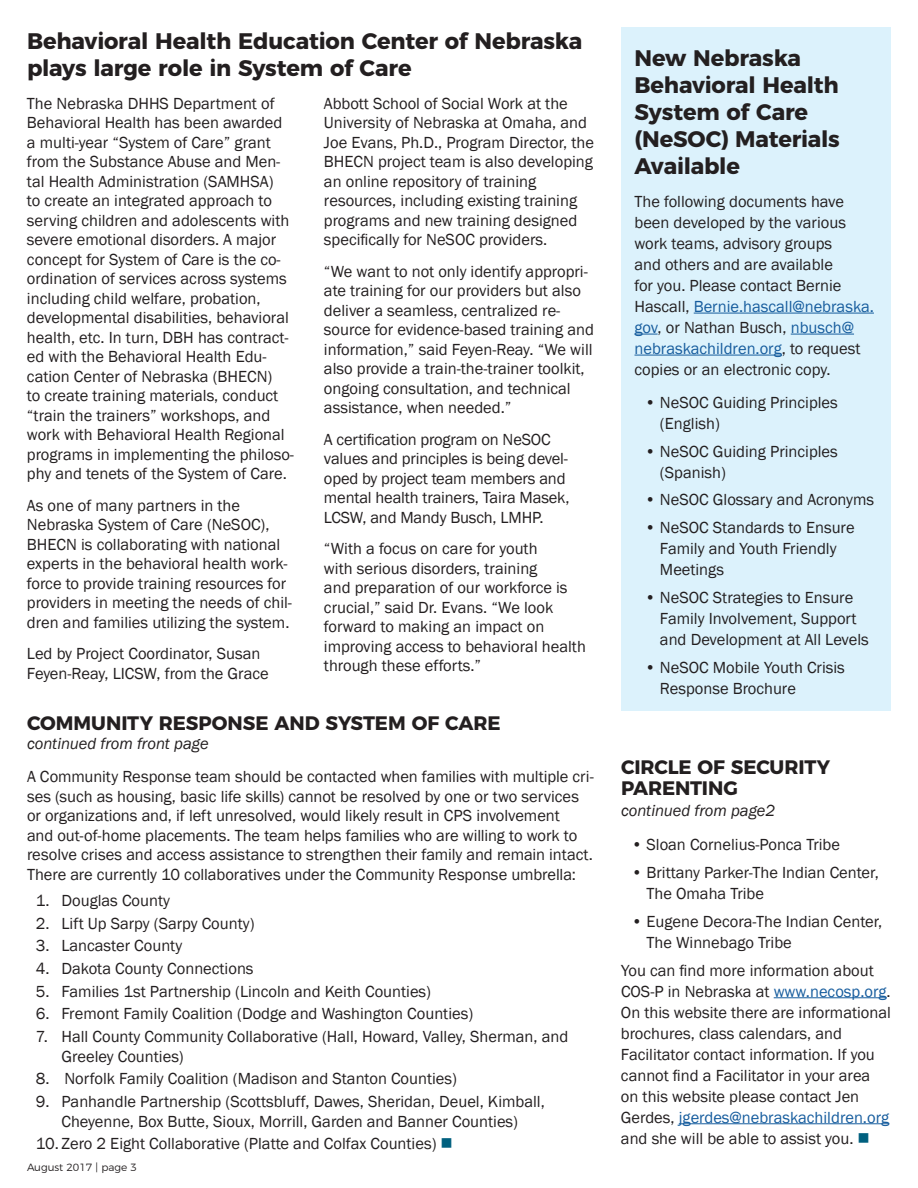
<style>
.page{position:relative;width:918px;height:1188px;background:#fff}
.page>*{position:absolute;margin:0;border:0;box-sizing:border-box;transform-origin:0 0}
.t1{font:700 22.5px/27px "Montserrat";letter-spacing:-.01em;color:#231f20}
.t2{font:700 19.5px/21px "Montserrat";letter-spacing:-.005em;color:#231f20}
.t3{font:16.5px/21px "Franklin Gothic";color:#231f20}
.t4{font:italic 16.5px "Franklin Gothic";letter-spacing:-.005em;color:#231f20}
.t5{font:300 10.5px "Montserrat";color:#231f20}
.s1{color:#00607f}
.s2{color:#175d9e}
</style>
<div class="page">
<div style="left:621px;top:27px;width:270px;height:684px;background:#dcf2fc"></div>
<hr style="left:694px;top:313px;width:180px;height:1px;background:#175d9e">
<svg style="left:634px;top:334px;width:24px;height:1px"></svg>
<hr style="left:791px;top:334px;width:63px;height:1px;background:#175d9e">
<hr style="left:634px;top:355px;width:148px;height:1px;background:#175d9e">
<hr style="left:774px;top:997px;width:113px;height:1px;background:#175d9e">
<hr style="left:679px;top:1123px;width:210px;height:1px;background:#175d9e">
<h3 class="t1" style="left:27px;top:26px;width:557px">Behavioral Health Education Center of Nebraska plays large role in System of Care</h3>
<p class="t3" style="left:27px;top:93px;width:249px">The Nebraska DHHS Department of</p>
<p class="t3" style="left:324px;top:93px;width:245px">Abbott School of Social Work at the</p>
<p class="t3" style="left:27px;top:113px;width:257px">Behavioral Health has been awarded</p>
<p class="t3" style="left:324px;top:113px;width:265px">University of Nebraska at Omaha, and</p>
<p class="t3" style="left:27px;top:132px;width:245px">a multi-year “System of Care” grant</p>
<p class="t3" style="left:324px;top:132px;width:272px">Joe Evans, Ph.D., Program Director, the</p>
<p class="t3" style="left:27px;top:152px;width:255px">from the Substance Abuse and Men-</p>
<p class="t3" style="left:324px;top:152px;width:270px">BHECN project team is also developing</p>
<p class="t3" style="left:27px;top:171px;width:248px">tal Health Administration (SAMHSA)</p>
<p class="t3" style="left:324px;top:171px;width:214px">an online repository of training</p>
<p class="t3" style="left:27px;top:191px;width:246px">to create an integrated approach to</p>
<p class="t3" style="left:324px;top:191px;width:255px">resources, including existing training</p>
<p class="t3" style="left:27px;top:210px;width:264px">serving children and adolescents with</p>
<p class="t3" style="left:324px;top:210px;width:255px">programs and new training designed</p>
<p class="t3" style="left:27px;top:230px;width:251px">severe emotional disorders. A major</p>
<p class="t3" style="left:324px;top:230px;width:225px">specifically for NeSOC providers.</p>
<p class="t3" style="left:27px;top:249px;width:255px">concept for System of Care is the co-</p>
<p class="t3" style="left:324px;top:261px;width:265px">“We want to not only identify appropri-</p>
<p class="t3" style="left:27px;top:269px;width:261px">ordination of services across systems</p>
<p class="t3" style="left:324px;top:281px;width:258px">ate training for our providers but also</p>
<p class="t3" style="left:27px;top:288px;width:235px">including child welfare, probation,</p>
<p class="t3" style="left:324px;top:300px;width:238px">deliver a seamless, centralized re-</p>
<p class="t3" style="left:27px;top:308px;width:263px">developmental disabilities, behavioral</p>
<p class="t3" style="left:324px;top:320px;width:272px">source for evidence-based training and</p>
<p class="t3" style="left:27px;top:327px;width:263px">health, etc. In turn, DBH has contract-</p>
<p class="t3" style="left:324px;top:339px;width:270px">information,” said Feyen-Reay. “We will</p>
<p class="t3" style="left:27px;top:347px;width:241px">ed with the Behavioral Health Edu-</p>
<p class="t3" style="left:324px;top:359px;width:262px">also provide a train-the-trainer toolkit,</p>
<p class="t3" style="left:27px;top:366px;width:247px">cation Center of Nebraska (BHECN)</p>
<p class="t3" style="left:324px;top:378px;width:248px">ongoing consultation, and technical</p>
<p class="t3" style="left:27px;top:386px;width:253px">to create training materials, conduct</p>
<p class="t3" style="left:324px;top:398px;width:189px">assistance, when needed.”</p>
<p class="t3" style="left:27px;top:405px;width:245px">“train the trainers” workshops, and</p>
<p class="t3" style="left:27px;top:425px;width:259px">work with Behavioral Health Regional</p>
<p class="t3" style="left:324px;top:429px;width:228px">A certification program on NeSOC</p>
<p class="t3" style="left:27px;top:444px;width:269px">programs in implementing the philoso-</p>
<p class="t3" style="left:324px;top:449px;width:245px">values and principles is being devel-</p>
<p class="t3" style="left:27px;top:464px;width:262px">phy and tenets of the System of Care.</p>
<p class="t3" style="left:324px;top:469px;width:247px;line-height:19.5px">oped by project team members and mental health trainers, Taira Masek,</p>
<p class="t3" style="left:27px;top:495px;width:215px">As one of many partners in the</p>
<p class="t3" style="left:324px;top:507px;width:221px">LCSW, and Mandy Busch, LMHP.</p>
<p class="t3" style="left:27px;top:515px;width:255px;line-height:19.5px">Nebraska System of Care (NeSOC),<br>BHECN is collaborating with national</p>
<p class="t3" style="left:324px;top:539px;width:215px">“With a focus on care for youth</p>
<p class="t3" style="left:27px;top:554px;width:262px">experts in the behavioral health work-</p>
<p class="t3" style="left:324px;top:558px;width:215px">with serious disorders, training</p>
<p class="t3" style="left:27px;top:573px;width:261px">force to provide training resources for</p>
<p class="t3" style="left:324px;top:578px;width:245px">and preparation of our workforce is</p>
<p class="t3" style="left:27px;top:593px;width:266px">providers in meeting the needs of chil-</p>
<p class="t3" style="left:324px;top:597px;width:231px">crucial,” said Dr. Evans. “We look</p>
<p class="t3" style="left:27px;top:612px;width:264px">dren and families utilizing the system.</p>
<p class="t3" style="left:324px;top:617px;width:263px;line-height:19.5px">forward to making an impact on improving access to behavioral health</p>
<p class="t3" style="left:27px;top:644px;width:235px">Led by Project Coordinator, Susan</p>
<p class="t3" style="left:324px;top:656px;width:159px">through these efforts.”</p>
<p class="t3" style="left:27px;top:663px;width:243px">Feyen-Reay, LICSW, from the Grace</p>
<h3 class="t2" style="left:27px;top:711px;width:475px">COMMUNITY RESPONSE AND SYSTEM OF CARE</h3>
<p class="t4" style="left:27px;top:733px;width:183px">continued from front page</p>
<p class="t3" style="left:27px;top:767px;width:568px;line-height:19.5px">A Community Response team should be contacted when families with multiple cri&shy;ses (such as housing, basic life skills) cannot be resolved by one or two services</p>
<p class="t3" style="left:27px;top:805px;width:534px">or organizations and, if left unresolved, would likely result in CPS involvement</p>
<p class="t3" style="left:27px;top:826px;width:567px;line-height:19.5px">and out-of-home placements. The team helps families who are willing to work to resolve crises and access assistance to strengthen their family and remain intact.<br>There are currently 10 collaboratives under the Community Response umbrella:</p>
<p class="t3" style="left:36px;top:890px;width:136px">1. Douglas County</p>
<p class="t3" style="left:36px;top:913px;width:220px">2. Lift Up Sarpy (Sarpy County)</p>
<p class="t3" style="left:36px;top:936px;width:148px">3. Lancaster County</p>
<p class="t3" style="left:36px;top:958px;width:219px">4. Dakota County Connections</p>
<p class="t3" style="left:36px;top:981px;width:397px">5. Families 1st Partnership (Lincoln and Keith Counties)</p>
<p class="t3" style="left:36px;top:1004px;width:439px">6. Fremont Family Coalition (Dodge and Washington Counties)</p>
<p class="t3" style="left:61px;top:1027px;width:508px;line-height:19.5px;text-indent:-25px">7. Hall County Community Collaborative (Hall, Howard, Valley, Sherman, and<br>Greeley Counties)</p>
<p class="t3" style="left:36px;top:1069px;width:423px">8. Norfolk Family Coalition (Madison and Stanton Counties)</p>
<p class="t3" style="left:36px;top:1092px;width:510px;line-height:19.5px;text-align:center">9. Panhandle Partnership (Scottsbluff, Dawes, Sheridan, Deuel, Kimball,<br>Cheyenne, Box Butte, Sioux, Morrill, Garden and Banner Counties)</p>
<p class="t3" style="left:36px;top:1134px;width:418px">10. Zero 2 Eight Collaborative (Platte and Colfax Counties) <span class="s1">■</span></p>
<p class="t5" style="left:27px;top:1159px;width:111px">August 2017 | page 3</p>
<h3 class="t1" style="left:634px;top:43px;width:207px">New Nebraska<br>Behavioral Health<br>System of Care (NeSOC) Materials<br>Available</h3>
<p class="t3" style="left:634px;top:191px;width:241px">The following documents have been developed by the various work teams, advisory groups<br>and others and are available<br>for you. Please contact Bernie<br>Hascall, <span class="s2">Bernie.hascall@nebraska. gov</span>, or Nathan Busch, <span class="s2">nbusch@ nebraskachildren.org</span>, to request copies or an electronic copy.</p>
<p class="t3" style="left:660px;top:392px;width:179px;text-indent:-15px">• NeSOC Guiding Principles (English)</p>
<p class="t3" style="left:660px;top:441px;width:179px;text-indent:-15px">• NeSOC Guiding Principles (Spanish)</p>
<p class="t3" style="left:645px;top:490px;width:231px">• NeSOC Glossary and Acronyms</p>
<p class="t3" style="left:660px;top:517px;width:196px;text-indent:-15px">• NeSOC Standards to Ensure<br>Family and Youth Friendly<br>Meetings</p>
<p class="t3" style="left:660px;top:587px;width:210px;text-indent:-15px">• NeSOC Strategies to Ensure<br>Family Involvement, Support and Development at All Levels</p>
<p class="t3" style="left:660px;top:657px;width:186px;text-indent:-15px">• NeSOC Mobile Youth Crisis<br>Response Brochure</p>
<h3 class="t2" style="left:621px;top:755px;width:211px">CIRCLE OF SECURITY<br>PARENTING</h3>
<p class="t4" style="left:621px;top:800px;width:156px">continued from page2</p>
<p class="t3" style="left:631px;top:835px;width:210px">• Sloan Cornelius-Ponca Tribe</p>
<p class="t3" style="left:646px;top:862px;width:234px;text-indent:-15px">• Brittany Parker-The Indian Center,<br>The Omaha Tribe</p>
<p class="t3" style="left:646px;top:911px;width:237px;text-indent:-15px">• Eugene Decora-The Indian Center,<br>The Winnebago Tribe</p>
<p class="t3" style="left:621px;top:960px;width:254px">You can find more information about</p>
<p class="t3" style="left:621px;top:981px;width:272px">COS-P in Nebraska at <span class="s2">www.necosp.org</span>.<br>On this website there are informational brochures, class calendars, and Facilitator contact information. If you</p>
<p class="t3" style="left:621px;top:1065px;width:251px">cannot find a Facilitator in your area</p>
<p class="t3" style="left:621px;top:1086px;width:270px">on this website please contact Jen<br>Gerdes, <span class="s2">jgerdes@nebraskachildren.org </span>and she will be able to assist you. <span class="s1">■</span></p>
</div>
